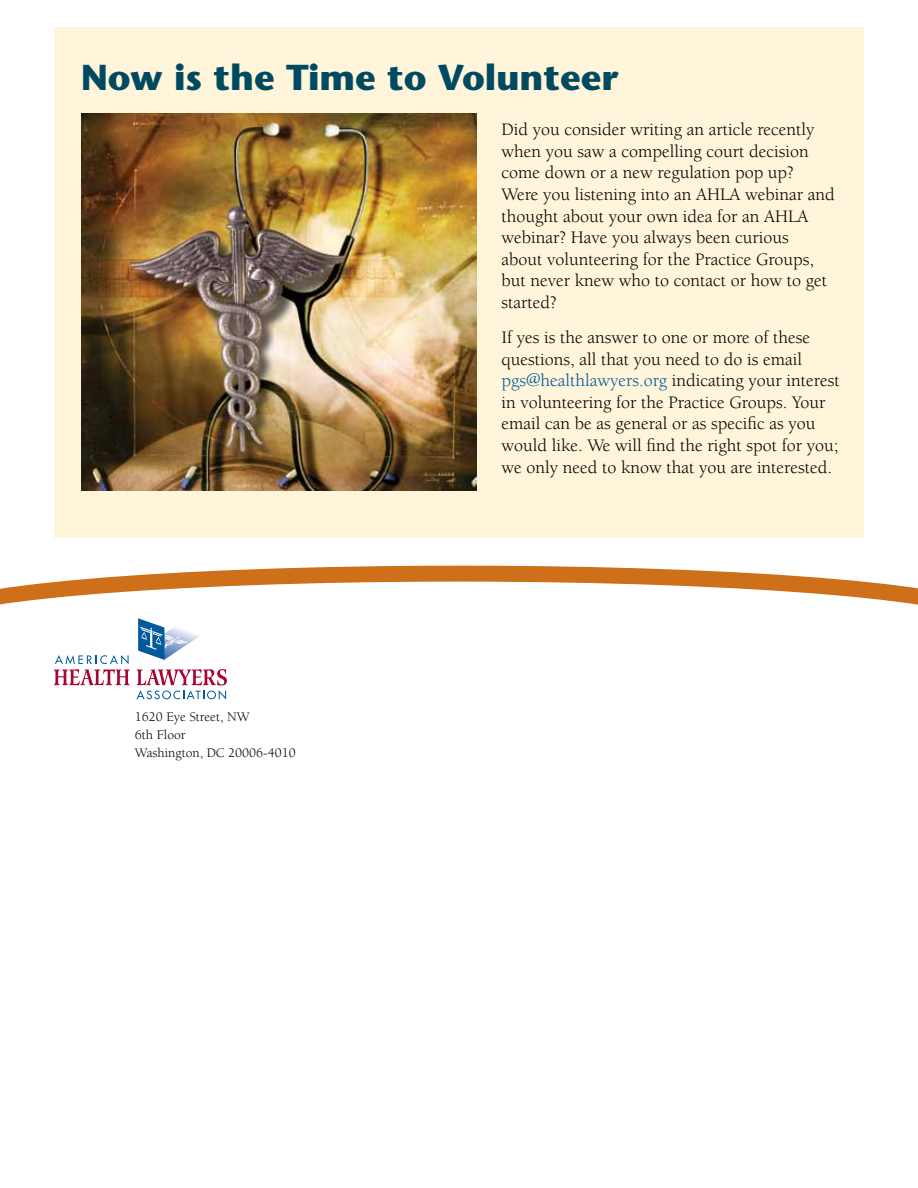
<style>
.page{position:relative;width:918px;height:1188px;background:#fff}
.page>*{position:absolute;margin:0;border:0;box-sizing:border-box;transform-origin:0 0}
.t1{font:700 36px "Stone Sans Std";color:#004a61}
.t2{font:18px/21.6px "Berkeley Std";color:#000}
.t3{font:13.5px/18px "Berkeley Std";color:#000}
.s1{color:#005596}
</style>
<div class="page">
<svg style="left:56px;top:566px;width:810px;height:16px;fill:#ce6f19"></svg>
<svg style="left:0;top:582px;width:918px;height:23px"></svg>
<svg style="left:138px;top:618px;width:61px;height:42px"></svg>
<svg style="left:54px;top:655px;width:76px;height:30px"></svg>
<svg style="left:136px;top:669px;width:91px;height:31px"></svg>
<div style="left:54px;top:27px;width:810px;height:511px;background:#fff5da"></div>
<img style="left:81px;top:114px;width:396px;height:377px">
<h1 class="t1" style="left:81px;top:56px;width:539px">Now is the Time to Volunteer</h1>
<p class="t2" style="left:502px;top:119px;width:335px">Did you consider writing an article recently when you saw a compelling court decision come down or a new regulation pop up?<br>Were you listening into an AHLA webinar and thought about your own idea for an AHLA webinar? Have you always been curious<br>about volunteering for the Practice Groups, but never knew who to contact or how to get started?</p>
<p class="t2" style="left:502px;top:327px;width:340px">If yes is the answer to one or more of these questions, all that you need to do is email <span class="s1">pgs@healthlawyers.org</span> indicating your interest in volunteering for the Practice Groups. Your email can be as general or as specific as you would like. We will find the right spot for you; we only need to know that you are interested.</p>
<p class="t3" style="left:135px;top:708px;width:162px">1620 Eye Street, NW<br>6th Floor<br>Washington, DC 20006-4010</p>
</div>
